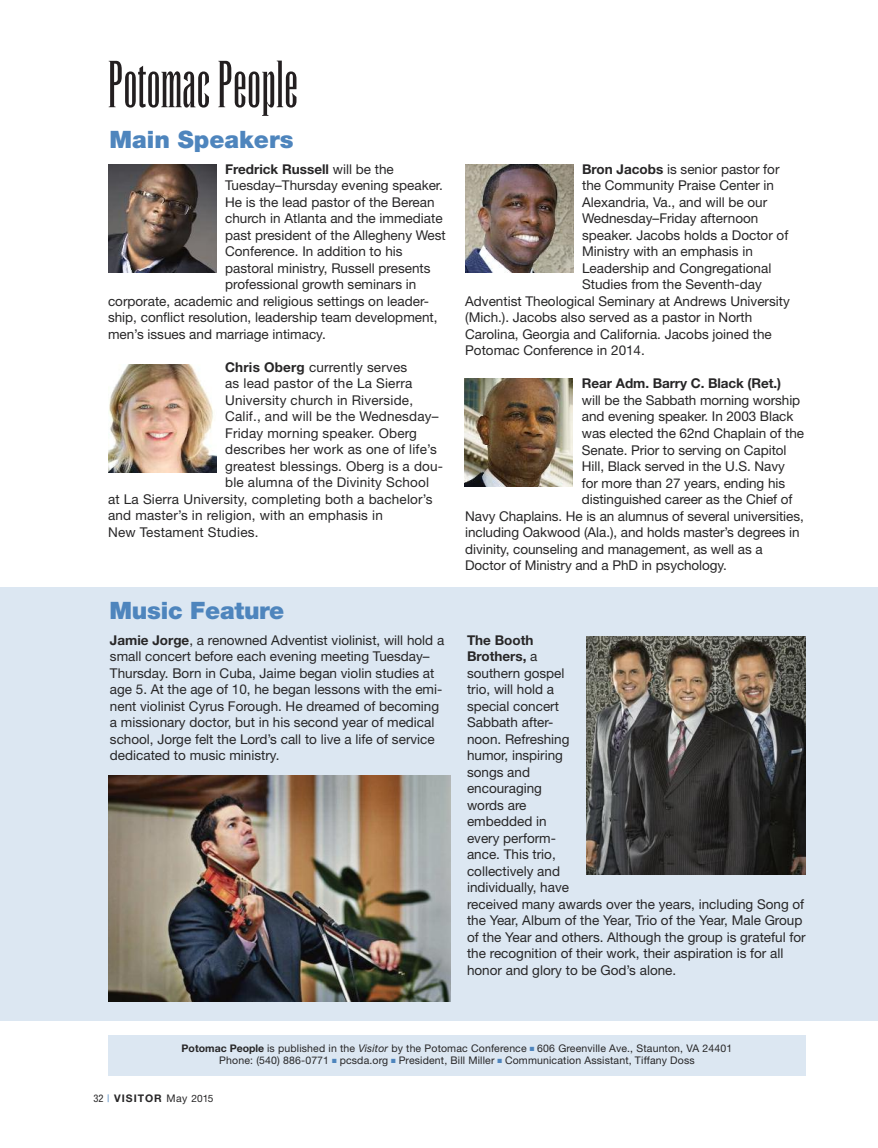
<style>
.page{position:relative;width:878px;height:1148px;background:#fff}
.page>*{position:absolute;margin:0;border:0;box-sizing:border-box;transform-origin:0 0}
.t1{font:900 24px "Helvetica Neue";letter-spacing:-.005em;color:#4e85bd}
.t2{font:13.5px/16.5px "Helvetica Neue";color:#272627}
.t3{font:700 13.5px "Helvetica Neue";letter-spacing:-.005em;color:#272627}
.t4{font:10.5px/12px "Helvetica Neue";letter-spacing:.015em;color:#272627;text-align:center}
.t5{font:700 10.5px "Helvetica Neue";letter-spacing:.1em;color:#272627}
.s1{font-weight:400}
.s2{font-weight:700}
.s3{font-style:italic}
.s4{color:#4e85bd}
.s5{font-weight:400;font-stretch:condensed}
.s6{font-weight:400;font-stretch:condensed;color:#4e85bd}
.s7{font-weight:400;font-size:10.2px}
</style>
<div class="page">
<div style="left:0;top:587px;width:878px;height:433px;background:#dce7f2"></div>
<div style="left:108px;top:1035px;width:697px;height:41px;background:#dce7f2"></div>
<svg style="left:109px;top:61px;width:100px;height:47px"></svg>
<svg style="left:218px;top:61px;width:78px;height:55px"></svg>
<img style="left:108px;top:164px;width:108px;height:108px">
<img style="left:108px;top:364px;width:108px;height:108px">
<img style="left:465px;top:164px;width:108px;height:108px">
<img style="left:465px;top:379px;width:108px;height:108px">
<img style="left:108px;top:775px;width:342px;height:226px">
<img style="left:586px;top:636px;width:219px;height:238px">
<h1 class="t1" style="left:110px;top:130px;width:185px">Main Speakers</h1>
<p class="t3" style="left:225px;top:164px;width:170px">Fredrick Russell <span class="s1">will be the</span></p>
<p class="t2" style="left:225px;top:178px;width:219px">Tuesday–Thursday evening speaker.</p>
<p class="t2" style="left:225px;top:195px;width:211px">He is the lead pastor of the Berean</p>
<p class="t2" style="left:225px;top:211px;width:219px">church in Atlanta and the immediate</p>
<p class="t2" style="left:225px;top:228px;width:222px">past president of the Allegheny West</p>
<p class="t2" style="left:225px;top:244px;width:179px">Conference. In addition to his</p>
<p class="t2" style="left:225px;top:261px;width:207px">pastoral ministry, Russell presents</p>
<p class="t2" style="left:225px;top:277px;width:193px">professional growth seminars in</p>
<p class="t2" style="left:108px;top:294px;width:322px">corporate, academic and religious settings on leader-</p>
<p class="t2" style="left:108px;top:310px;width:331px">ship, conflict resolution, leadership team development,</p>
<p class="t2" style="left:108px;top:327px;width:219px">men’s issues and marriage intimacy.</p>
<p class="t2" style="left:225px;top:360px;width:184px"><span class="s2">Chris Oberg</span> currently serves</p>
<p class="t2" style="left:225px;top:376px;width:189px">as lead pastor of the La Sierra</p>
<p class="t2" style="left:225px;top:393px;width:189px">University church in Riverside,</p>
<p class="t2" style="left:225px;top:409px;width:215px">Calif., and will be the Wednesday–</p>
<p class="t2" style="left:225px;top:426px;width:193px">Friday morning speaker. Oberg</p>
<p class="t2" style="left:225px;top:442px;width:213px">describes her work as one of life’s</p>
<p class="t2" style="left:225px;top:459px;width:219px">greatest blessings. Oberg is a dou-</p>
<p class="t2" style="left:225px;top:475px;width:205px">ble alumna of the Divinity School</p>
<p class="t2" style="left:108px;top:492px;width:326px">at La Sierra University, completing both a bachelor’s</p>
<p class="t2" style="left:108px;top:508px;width:276px">and master’s in religion, with an emphasis in</p>
<p class="t2" style="left:108px;top:525px;width:152px">New Testament Studies.</p>
<p class="t2" style="left:582px;top:162px;width:199px"><span class="s2">Bron Jacobs</span> is senior pastor for</p>
<p class="t2" style="left:582px;top:179px;width:193px">the Community Praise Center in</p>
<p class="t2" style="left:582px;top:195px;width:187px">Alexandria, Va., and will be our</p>
<p class="t2" style="left:582px;top:212px;width:178px">Wednesday–Friday afternoon</p>
<p class="t2" style="left:582px;top:228px;width:208px">speaker. Jacobs holds a Doctor of</p>
<p class="t2" style="left:582px;top:245px;width:172px">Ministry with an emphasis in</p>
<p class="t2" style="left:582px;top:261px;width:191px">Leadership and Congregational</p>
<p class="t2" style="left:582px;top:278px;width:181px">Studies from the Seventh-day</p>
<p class="t2" style="left:465px;top:294px;width:326px">Adventist Theological Seminary at Andrews University</p>
<p class="t2" style="left:465px;top:311px;width:289px">(Mich.). Jacobs also served as a pastor in North</p>
<p class="t2" style="left:465px;top:327px;width:308px">Carolina, Georgia and California. Jacobs joined the</p>
<p class="t2" style="left:465px;top:344px;width:181px">Potomac Conference in 2014.</p>
<p class="t3" style="left:582px;top:379px;width:201px">Rear Adm. Barry C. Black (Ret.)</p>
<p class="t2" style="left:582px;top:393px;width:220px">will be the Sabbath morning worship</p>
<p class="t2" style="left:582px;top:410px;width:213px">and evening speaker. In 2003 Black</p>
<p class="t2" style="left:582px;top:426px;width:223px">was elected the 62nd Chaplain of the</p>
<p class="t2" style="left:582px;top:443px;width:206px">Senate. Prior to serving on Capitol</p>
<p class="t2" style="left:582px;top:459px;width:204px">Hill, Black served in the U.S. Navy</p>
<p class="t2" style="left:582px;top:476px;width:205px">for more than 27 years, ending his</p>
<p class="t2" style="left:582px;top:492px;width:212px">distinguished career as the Chief of</p>
<p class="t2" style="left:465px;top:509px;width:340px">Navy Chaplains. He is an alumnus of several universities,</p>
<p class="t2" style="left:465px;top:525px;width:336px">including Oakwood (Ala.), and holds master’s degrees in</p>
<p class="t2" style="left:465px;top:542px;width:299px">divinity, counseling and management, as well as a</p>
<p class="t2" style="left:465px;top:558px;width:263px">Doctor of Ministry and a PhD in psychology.</p>
<h1 class="t1" style="left:110px;top:601px;width:176px">Music Feature</h1>
<p class="t2" style="left:110px;top:633px;width:336px"><span class="s2">Jamie Jorge</span>, a renowned Adventist violinist, will hold a small concert before each evening meeting Tuesday– Thursday. Born in Cuba, Jaime began violin studies at age 5. At the age of 10, he began lessons with the emi&shy;nent violinist Cyrus Forough. He dreamed of becoming a missionary doctor, but in his second year of medical school, Jorge felt the Lord’s call to live a life of service dedicated to music ministry.</p>
<p class="t2" style="left:467px;top:633px;width:340px"><span class="s2">The Booth<br>Brothers,</span> a<br>southern gospel<br>trio, will hold a<br>special concert<br>Sabbath after-<br>noon. Refreshing<br>humor, inspiring<br>songs and<br>encouraging<br>words are<br>embedded in<br>every perform-<br>ance. This trio,<br>collectively and<br>individually, have<br>received many awards over the years, including Song of the Year, Album of the Year, Trio of the Year, Male Group of the Year and others. Although the group is grateful for the recognition of their work, their aspiration is for all honor and glory to be God’s alone.</p>
<p class="t4" style="left:182px;top:1043px;width:552px"><span class="s2">Potomac People</span> is published in the <span class="s3">Visitor</span> by the Potomac Conference <span class="s4">■</span> 606 Greenville Ave., Staunton, VA 24401<br>Phone: (540) 886-0771 <span class="s4">■</span> pcsda.org <span class="s4">■</span> President, Bill Miller <span class="s4">■</span> Communication Assistant, Tiffany Doss</p>
<p class="t5" style="left:93px;top:1094px;width:122px"><span class="s5">32</span> <span class="s6">|</span> VISITOR <span class="s1">May</span> <span class="s7">2015</span></p>
</div>
